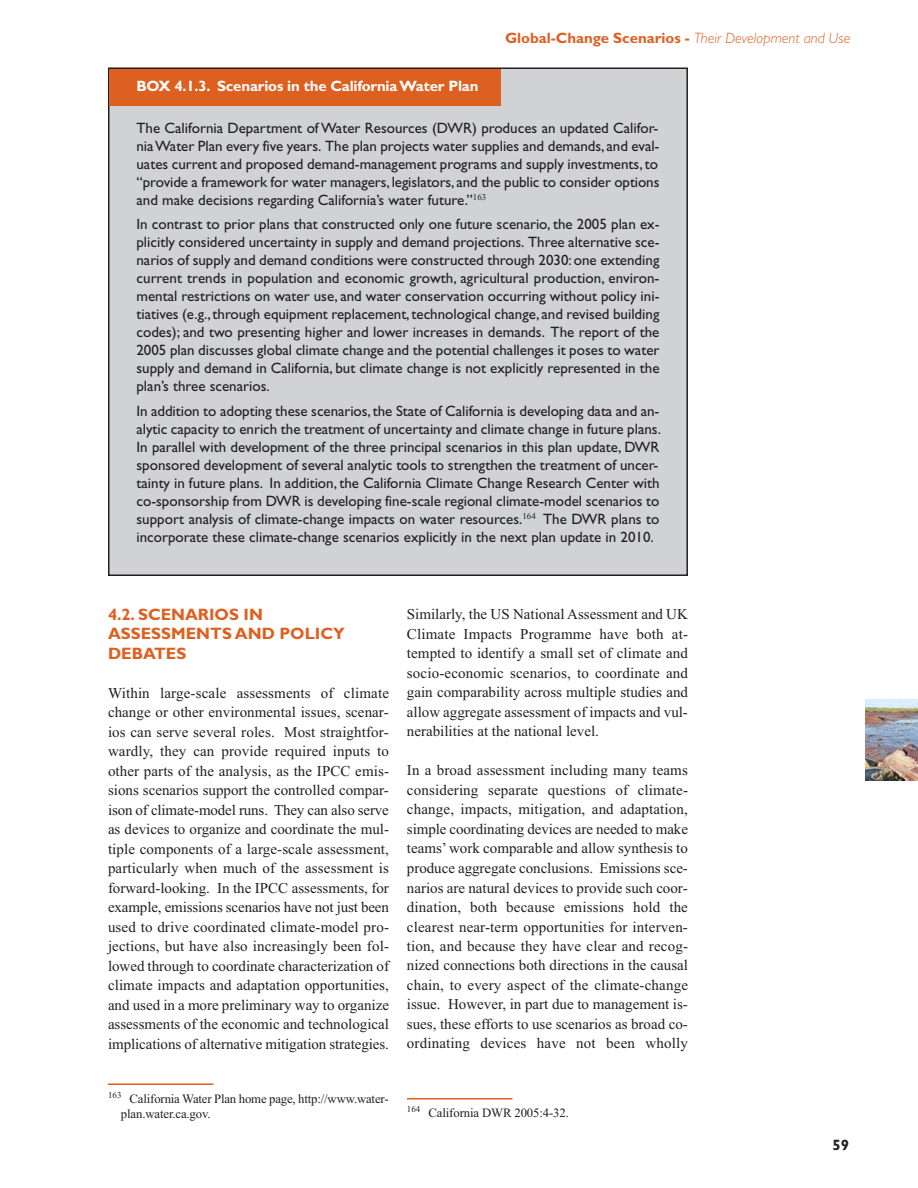
<style>
.page{position:relative;width:918px;height:1188px;background:#fff}
.page>*{position:absolute;margin:0;border:0;box-sizing:border-box;transform-origin:0 0}
.t1{font:700 16.5px/19.5px "Gill Sans";color:#de6020}
.t2{font:15px/18px "Gill Sans";color:#231f20;text-align:justify}
.t3{font:15px/19.5px "Times New Roman";color:#231f20;text-align:justify}
.t4{font:700 15px "Gill Sans";color:#de6020}
.t5{font:700 15px "Gill Sans";letter-spacing:-.01em;color:#fff}
.t6{font:700 15px "Gill Sans";color:#231f20}
.t7{font:12.75px/15px "Times New Roman";letter-spacing:-.01em;color:#231f20}
.s1{font-weight:300;font-style:italic}
</style>
<div class="page">
<img style="left:866px;top:700px;width:52px;height:81px">
<div style="left:109px;top:68px;width:578px;height:507px;background:#d1d2d4"></div>
<div style="left:109px;top:69px;width:392px;height:37px;background:#de6020"></div>
<hr style="left:108px;top:1083px;width:105px;height:2px;background:#de6020">
<hr style="left:407px;top:1098px;width:105px;height:2px;background:#de6020">
<p class="t5" style="left:136px;top:81px;width:344px">BOX 4.1.3. Scenarios in the California Water Plan</p>
<p class="t4" style="left:505px;top:33px;width:347px">Global-Change Scenarios - <span class="s1">Their Development and Use</span></p>
<p class="t2" style="left:136px;top:120px;width:524px">The California Department of Water Resources (DWR) produces an updated Califor&shy;nia Water Plan every five years. The plan projects water supplies and demands, and eval&shy;uates current and proposed demand-management programs and supply investments, to “provide a framework for water managers, legislators, and the public to consider options and make decisions regarding California’s water future.”<sup>163</sup></p>
<p class="t2" style="left:136px;top:217px;width:525px">In contrast to prior plans that constructed only one future scenario, the 2005 plan ex&shy;plicitly considered uncertainty in supply and demand projections. Three alternative sce&shy;narios of supply and demand conditions were constructed through 2030: one extending current trends in population and economic growth, agricultural production, environ&shy;mental restrictions on water use, and water conservation occurring without policy ini&shy;tiatives (e.g., through equipment replacement, technological change, and revised building codes); and two presenting higher and lower increases in demands. The report of the 2005 plan discusses global climate change and the potential challenges it poses to water supply and demand in California, but climate change is not explicitly represented in the plan’s three scenarios.</p>
<p class="t2" style="left:136px;top:403px;width:526px;text-align:left">In addition to adopting these scenarios, the State of California is developing data and an&shy;alytic capacity to enrich the treatment of uncertainty and climate change in future plans.<br>In parallel with development of the three principal scenarios in this plan update, DWR sponsored development of several analytic tools to strengthen the treatment of uncer&shy;tainty in future plans. In addition, the California Climate Change Research Center with co-sponsorship from DWR is developing fine-scale regional climate-model scenarios to support analysis of climate-change impacts on water resources.<sup>164</sup> The DWR plans to incorporate these climate-change scenarios explicitly in the next plan update in 2010.</p>
<p class="t1" style="left:108px;top:606px;width:238px">4.2. SCENARIOS IN<br>ASSESSMENTS AND POLICY<br>DEBATES</p>
<p class="t3" style="left:108px;top:684px;width:283px">Within large-scale assessments of climate change or other environmental issues, scenar&shy;ios can serve several roles. Most straightfor&shy;wardly, they can provide required inputs to other parts of the analysis, as the IPCC emis&shy;sions scenarios support the controlled compar&shy;ison of climate-model runs. They can also serve as devices to organize and coordinate the mul&shy;tiple components of a large-scale assessment, particularly when much of the assessment is forward-looking. In the IPCC assessments, for example, emissions scenarios have not just been used to drive coordinated climate-model pro&shy;jections, but have also increasingly been fol&shy;lowed through to coordinate characterization of climate impacts and adaptation opportunities, and used in a more preliminary way to organize assessments of the economic and technological implications of alternative mitigation strategies.</p>
<p class="t7" style="left:121px;top:1092px;width:269px;text-indent:-13px"><sup>163</sup> California Water Plan home page, http://www.water&shy;plan.water.ca.gov.</p>
<p class="t3" style="left:407px;top:606px;width:283px">Similarly, the US National Assessment and UK Climate Impacts Programme have both at&shy;tempted to identify a small set of climate and socio-economic scenarios, to coordinate and gain comparability across multiple studies and allow aggregate assessment of impacts and vul&shy;nerabilities at the national level.</p>
<p class="t3" style="left:407px;top:762px;width:283px">In a broad assessment including many teams considering separate questions of climate&shy;change, impacts, mitigation, and adaptation, simple coordinating devices are needed to make teams’ work comparable and allow synthesis to produce aggregate conclusions. Emissions sce&shy;narios are natural devices to provide such coor&shy;dination, both because emissions hold the clearest near-term opportunities for interven&shy;tion, and because they have clear and recog&shy;nized connections both directions in the causal chain, to every aspect of the climate-change issue. However, in part due to management is&shy;sues, these efforts to use scenarios as broad co&shy;ordinating devices have not been wholly</p>
<p class="t7" style="left:407px;top:1107px;width:163px"><sup>164</sup> California DWR 2005:4-32.</p>
<p class="t6" style="left:832px;top:1140px;width:18px">59</p>
</div>
